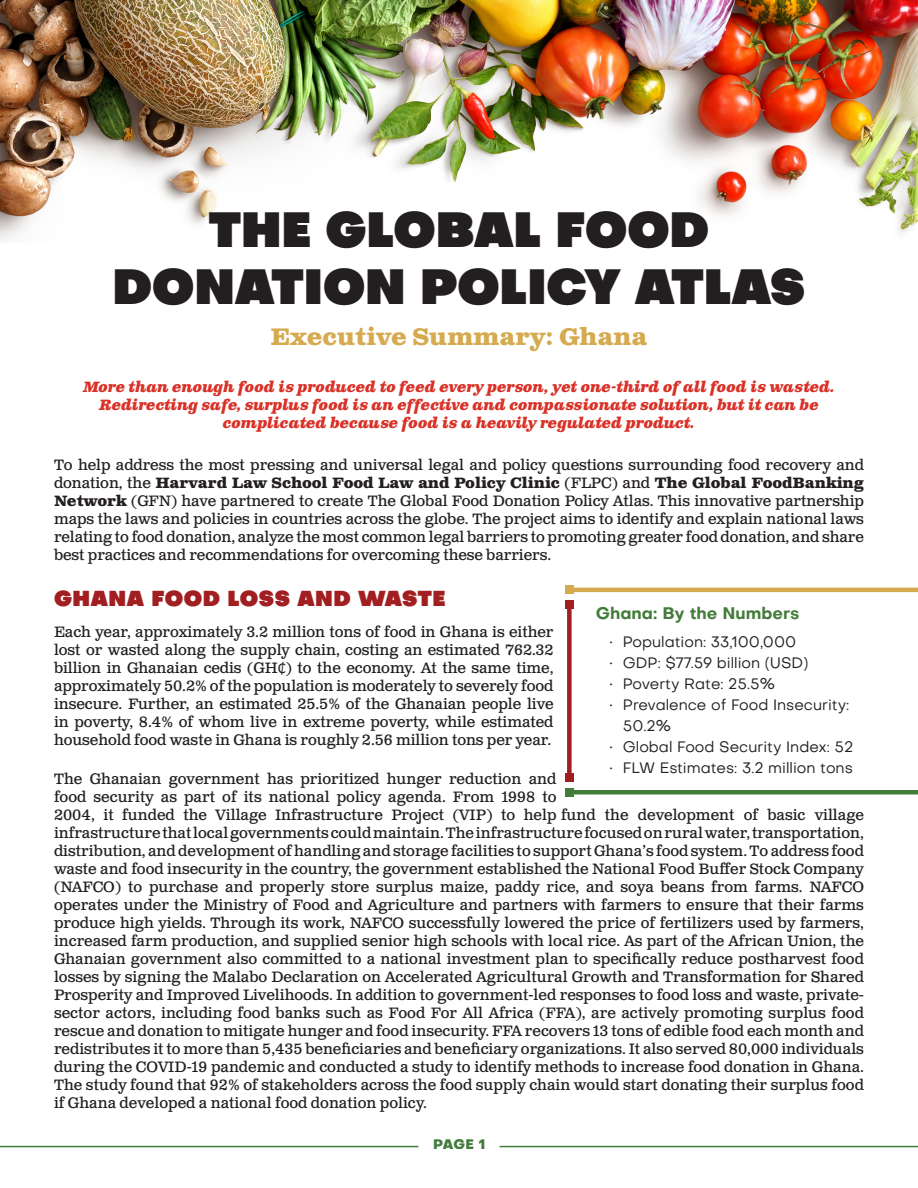
<style>
.page{position:relative;width:918px;height:1188px;background:#fff}
.page>*{position:absolute;margin:0;border:0;box-sizing:border-box;transform-origin:0 0}
.t1{font:48px "Objectivity Super";color:#231f20}
.t2{font:700 24px "Clarendon Text Pro";color:#d6ab50}
.heading_1{font:21px "Objectivity Super";letter-spacing:.025em;color:#a11e21}
.t3{font:700 16.5px "Objectivity";color:#427b3a}
.t4{font:15px/18px "Clarendon Text Pro";color:#231f20;text-align:justify}
.t5{font:italic 700 15px/18px "Clarendon Text Pro";letter-spacing:-.025em;color:#d93127;text-align:center}
.t6{font:15px/21px "Objectivity";color:#231f20}
.t7{font:800 13.5px "Objectivity";color:#427b3a}
.s1{font-weight:700}
.s2{font-family:"Calibri"}
</style>
<div class="page">
<img style="left:0;top:0;width:918px;height:242px">
<hr style="left:0;top:1146px;width:418px;height:1px;background:#427b3a">
<hr style="left:500px;top:1146px;width:418px;height:1px;background:#427b3a">
<hr style="left:569px;top:588px;width:349px;height:4px;background:#d6ab50">
<div style="left:565px;top:585px;width:9px;height:9px;background:#d6ab50"></div>
<div style="left:567px;top:605px;width:5px;height:172px;background:#a11e21"></div>
<div style="left:565px;top:773px;width:9px;height:9px;background:#a11e21"></div>
<div style="left:565px;top:600px;width:9px;height:9px;background:#a11e21"></div>
<hr style="left:569px;top:790px;width:349px;height:4px;background:#427b3a">
<div style="left:565px;top:788px;width:9px;height:9px;background:#427b3a"></div>
<p class="t1" style="left:209px;top:190px;width:502px">THE GLOBAL FOOD</p>
<p class="t1" style="left:113px;top:248px;width:694px">DONATION POLICY ATLAS</p>
<p class="t2" style="left:271px;top:322px;width:378px">Executive Summary: Ghana</p>
<p class="t5" style="left:83px;top:378px;width:753px">More than enough food is produced to feed every person, yet one-third of all food is wasted.<br>Redirecting safe, surplus food is an effective and compassionate solution, but it can be complicated because food is a heavily regulated product.</p>
<p class="t4" style="left:54px;top:456px;width:812px">To help address the most pressing and universal legal and policy questions surrounding food recovery and donation, the <span class="s1">Harvard Law School Food Law and Policy Clinic</span> (FLPC) and <span class="s1">The Global FoodBanking Network</span> (GFN) have partnered to create The Global Food Donation Policy Atlas. This innovative partnership maps the laws and policies in countries across the globe. The project aims to identify and explain national laws relating to food donation, analyze the most common legal barriers to promoting greater food donation, and share best practices and recommendations for overcoming these barriers.</p>
<p class="heading_1" style="left:54px;top:581px;width:393px">GHANA FOOD LOSS AND WASTE</p>
<p class="t4" style="left:54px;top:624px;width:501px">Each year, approximately 3.2 million tons of food in Ghana is either lost or wasted along the supply chain, costing an estimated 762.32 billion in Ghanaian cedis (GH<span class="s2">₵</span>) to the economy. At the same time, approximately 50.2% of the population is moderately to severely food insecure. Further, an estimated 25.5% of the Ghanaian people live in poverty, 8.4% of whom live in extreme poverty, while estimated household food waste in Ghana is roughly 2.56 million tons per year.</p>
<p class="t4" style="left:54px;top:771px;width:812px;text-align:left">The Ghanaian government has prioritized hunger reduction and<br>food security as part of its national policy agenda. From 1998 to<br>2004, it funded the Village Infrastructure Project (VIP) to help fund the development of basic village infrastructure that local governments could maintain. The infrastructure focused on rural water, transportation, distribution, and development of handling and storage facilities to support Ghana’s food system. To address food waste and food insecurity in the country, the government established the National Food Buffer Stock Company (NAFCO) to purchase and properly store surplus maize, paddy rice, and soya beans from farms. NAFCO operates under the Ministry of Food and Agriculture and partners with farmers to ensure that their farms produce high yields. Through its work, NAFCO successfully lowered the price of fertilizers used by farmers, increased farm production, and supplied senior high schools with local rice. As part of the African Union, the Ghanaian government also committed to a national investment plan to specifically reduce postharvest food losses by signing the Malabo Declaration on Accelerated Agricultural Growth and Transformation for Shared Prosperity and Improved Livelihoods. In addition to government-led responses to food loss and waste, private&shy;sector actors, including food banks such as Food For All Africa (FFA), are actively promoting surplus food rescue and donation to mitigate hunger and food insecurity. FFA recovers 13 tons of edible food each month and redistributes it to more than 5,435 beneficiaries and beneficiary organizations. It also served 80,000 individuals during the COVID-19 pandemic and conducted a study to identify methods to increase food donation in Ghana.<br>The study found that 92% of stakeholders across the food supply chain would start donating their surplus food if Ghana developed a national food donation policy.</p>
<p class="t3" style="left:596px;top:601px;width:205px">Ghana: By the Numbers</p>
<p class="t6" style="left:609px;top:631px;width:188px">• Population: 33,100,000</p>
<p class="t6" style="left:609px;top:652px;width:200px">• GDP: $77.59 billion (USD)</p>
<p class="t6" style="left:609px;top:673px;width:167px">• Poverty Rate: 25.5%</p>
<p class="t6" style="left:623px;top:694px;width:228px;text-indent:-14px">• Prevalence of Food Insecurity:<br>50.2%</p>
<p class="t6" style="left:609px;top:736px;width:245px">• Global Food Security Index: 52</p>
<p class="t6" style="left:609px;top:757px;width:245px">• FLW Estimates: 3.2 million tons</p>
<p class="t7" style="left:433px;top:1134px;width:54px">PAGE 1</p>
</div>
